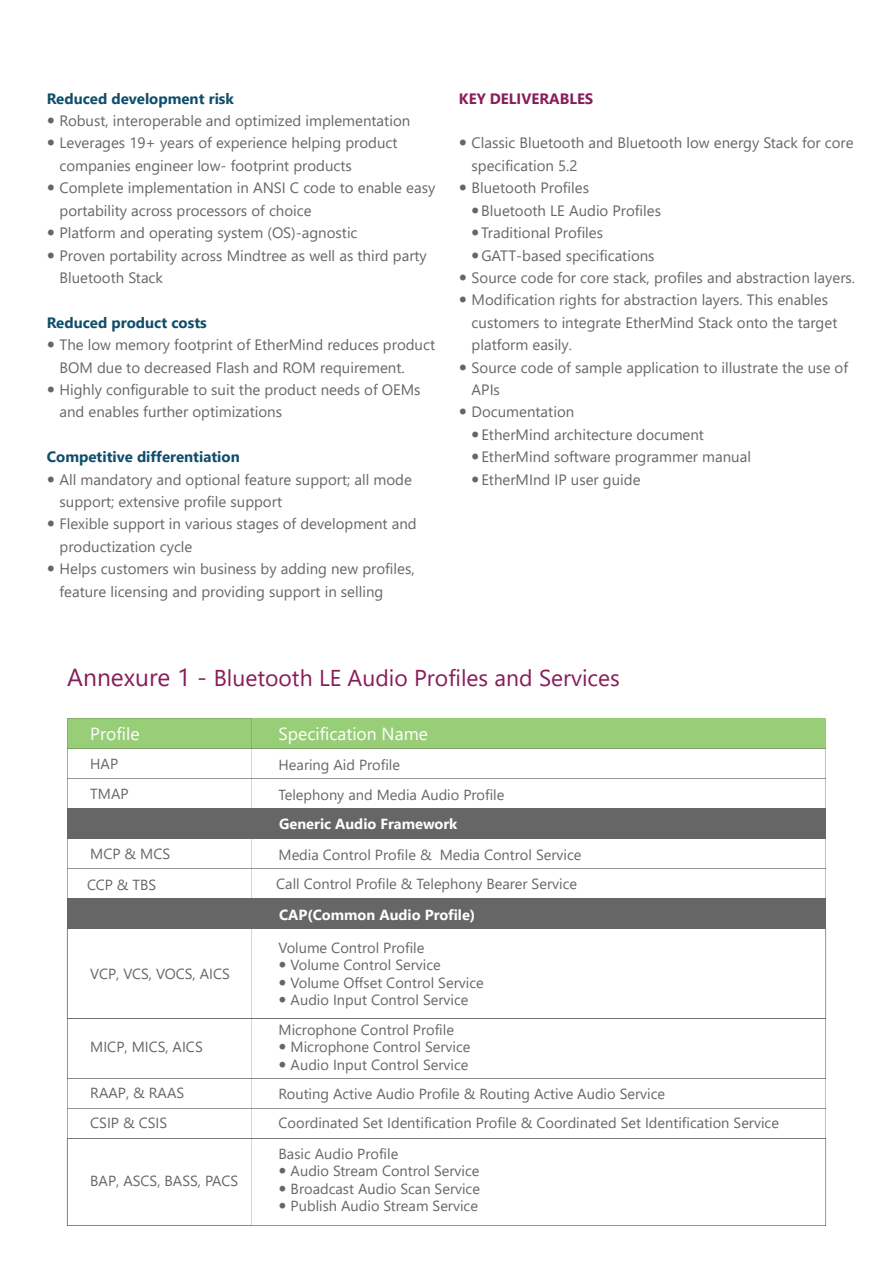
<style>
.page{position:relative;width:893px;height:1263px;background:#fff}
.page>*{position:absolute;margin:0;border:0;box-sizing:border-box;transform-origin:0 0}
.t1{font:22.95px "Segoe UI";color:#881d5a}
.t2{font:17.55px "Segoe UI";color:#fff}
.t3{font:15px/22.4px "Segoe UI";color:#666}
.t4{font:700 15px "Segoe UI";color:#0f4e6a}
.t5{font:700 15px "Segoe UI";color:#881d5a}
.t6{font:14.55px/17.5px "Segoe UI";color:#666}
.t7{font:700 14.55px "Segoe UI";color:#fff}
.s1{font-size:24.6px}
</style>
<div class="page">
<div style="left:67px;top:718px;width:759px;height:30px;background:#99ce78"></div>
<svg style="left:251px;top:748px;width:575px;height:150px"></svg>
<svg style="left:251px;top:928px;width:575px;height:90px"></svg>
<svg style="left:251px;top:1018px;width:575px;height:60px"></svg>
<svg style="left:251px;top:1078px;width:575px;height:60px"></svg>
<svg style="left:251px;top:1138px;width:575px;height:88px"></svg>
<svg style="left:67px;top:718px;width:184px;height:508px"></svg>
<div style="left:67px;top:898px;width:759px;height:30px;background:#666"></div>
<div style="left:67px;top:808px;width:759px;height:30px;background:#666"></div>
<svg style="left:280px;top:962px;width:5px;height:6px"></svg>
<svg style="left:280px;top:980px;width:5px;height:5px"></svg>
<svg style="left:280px;top:997px;width:5px;height:6px"></svg>
<svg style="left:280px;top:1044px;width:5px;height:6px"></svg>
<svg style="left:280px;top:1061px;width:5px;height:6px"></svg>
<svg style="left:280px;top:1168px;width:5px;height:6px"></svg>
<svg style="left:280px;top:1185px;width:5px;height:6px"></svg>
<svg style="left:280px;top:1203px;width:5px;height:6px"></svg>
<p class="t4" style="left:47px;top:84px;width:189px">Reduced development risk</p>
<p class="t3" style="left:60px;top:108px;width:377px">Robust, interoperable and optimized implementation Leverages 19+ years of experience helping product companies engineer low- footprint products<br>Complete implementation in ANSI C code to enable easy portability across processors of choice<br>Platform and operating system (OS)-agnostic<br>Proven portability across Mindtree as well as third party Bluetooth Stack</p>
<p class="t4" style="left:47px;top:308px;width:161px">Reduced product costs</p>
<p class="t3" style="left:60px;top:332px;width:377px">The low memory footprint of EtherMind reduces product BOM due to decreased Flash and ROM requirement.<br>Highly configurable to suit the product needs of OEMs and enables further optimizations</p>
<p class="t4" style="left:47px;top:443px;width:194px">Competitive differentiation</p>
<p class="t3" style="left:60px;top:467px;width:359px">All mandatory and optional feature support; all mode support; extensive profile support<br>Flexible support in various stages of development and productization cycle<br>Helps customers win business by adding new profiles, feature licensing and providing support in selling</p>
<p class="t5" style="left:459px;top:84px;width:136px">KEY DELIVERABLES</p>
<p class="t3" style="left:472px;top:131px;width:384px">Classic Bluetooth and Bluetooth low energy Stack for core</p>
<p class="t3" style="left:472px;top:153px;width:108px">specification 5.2</p>
<p class="t3" style="left:472px;top:175px;width:119px">Bluetooth Profiles</p>
<p class="t3" style="left:481px;top:198px;width:181px">Bluetooth LE Audio Profiles</p>
<p class="t3" style="left:481px;top:220px;width:123px">Traditional Profiles</p>
<p class="t3" style="left:481px;top:243px;width:175px">GATT-based specifications</p>
<p class="t3" style="left:472px;top:265px;width:385px">Source code for core stack, profiles and abstraction layers.</p>
<p class="t3" style="left:472px;top:287px;width:358px">Modification rights for abstraction layers. This enables</p>
<p class="t3" style="left:472px;top:310px;width:367px">customers to integrate EtherMind Stack onto the target</p>
<p class="t3" style="left:472px;top:332px;width:102px">platform easily.</p>
<p class="t3" style="left:472px;top:355px;width:378px">Source code of sample application to illustrate the use of</p>
<p class="t3" style="left:472px;top:377px;width:30px">APIs</p>
<p class="t3" style="left:472px;top:400px;width:104px">Documentation</p>
<p class="t3" style="left:481px;top:422px;width:224px">EtherMind architecture document</p>
<p class="t3" style="left:481px;top:444px;width:271px">EtherMind software programmer manual</p>
<p class="t3" style="left:481px;top:467px;width:161px">EtherMInd IP user guide</p>
<h1 class="t1" style="left:67px;top:656px;width:554px"><span class="s1">Annexure 1 -</span> Bluetooth LE Audio Profiles and Services</h1>
<p class="t2" style="left:90px;top:717px;width:51px">Profile</p>
<p class="t2" style="left:279px;top:717px;width:151px">Specification Name</p>
<p class="t6" style="left:90px;top:747px;width:40px;line-height:30px">HAP<br>TMAP</p>
<p class="t6" style="left:279px;top:749px;width:227px;line-height:30px">Hearing Aid Profile<br>Telephony and Media Audio Profile</p>
<p class="t7" style="left:279px;top:810px;width:180px">Generic Audio Framework</p>
<p class="t6" style="left:90px;top:844px;width:81px">MCP &amp; MCS</p>
<p class="t6" style="left:276px;top:839px;width:307px;line-height:28.8px">Media Control Profile &amp; Media Control Service<br>Call Control Profile &amp; Telephony Bearer Service</p>
<p class="t6" style="left:87px;top:875px;width:71px">CCP &amp; TBS</p>
<p class="t6" style="left:90px;top:964px;width:141px">VCP, VCS, VOCS, AICS</p>
<p class="t6" style="left:90px;top:1037px;width:114px">MICP, MICS, AICS</p>
<p class="t7" style="left:279px;top:901px;width:198px">CAP(Common Audio Profile)</p>
<p class="t6" style="left:291px;top:937px;width:195px;text-indent:-12px">Volume Control Profile<br>Volume Control Service<br>Volume Offset Control Service<br>Audio Input Control Service</p>
<p class="t6" style="left:291px;top:1019px;width:181px;text-indent:-12px">Microphone Control Profile<br>Microphone Control Service<br>Audio Input Control Service</p>
<p class="t6" style="left:90px;top:1082px;width:95px">RAAP, &amp; RAAS</p>
<p class="t6" style="left:279px;top:1083px;width:388px">Routing Active Audio Profile &amp; Routing Active Audio Service</p>
<p class="t6" style="left:90px;top:1113px;width:78px">CSIP &amp; CSIS</p>
<p class="t6" style="left:279px;top:1113px;width:502px">Coordinated Set Identification Profile &amp; Coordinated Set Identification Service</p>
<p class="t6" style="left:90px;top:1171px;width:149px">BAP, ASCS, BASS, PACS</p>
<p class="t6" style="left:291px;top:1143px;width:191px;text-indent:-12px">Basic Audio Profile<br>Audio Stream Control Service<br>Broadcast Audio Scan Service<br>Publish Audio Stream Service</p>
</div>
